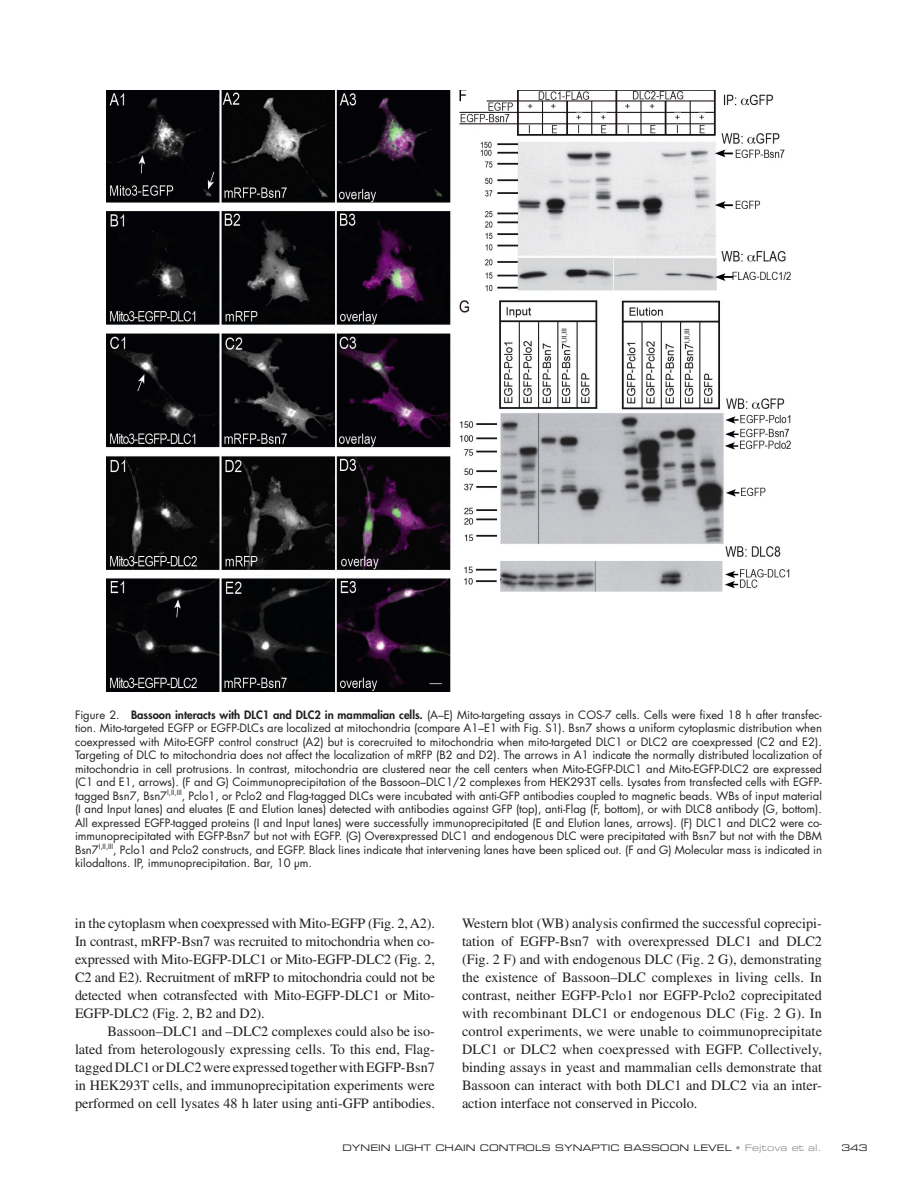
<style>
.page{position:relative;width:918px;height:1188px;background:#fff}
.page>*{position:absolute;margin:0;border:0;box-sizing:border-box;transform-origin:0 0}
.t1{font:14.25px/18px "Times LT Std";color:#231f20;text-align:justify}
.t2{font:11.25px/13.5px "Futura Std";color:#231f20;text-align:justify}
.t3{font:9px "Eurostile LT Std Ex 2";color:#231f20}
.s1{font-weight:800}
.s2{color:#949698}
</style>
<div class="page">
<img style="left:107px;top:90px;width:683px;height:602px">
<p class="t2" style="left:75px;top:708px;width:749px">Figure 2. <span class="s1">Bassoon interacts with DLC1 and DLC2 in mammalian cells.</span> (A–E) Mito-targeting assays in COS-7 cells. Cells were fixed 18 h after transfec&shy;tion. Mito-targeted EGFP or EGFP-DLCs are localized at mitochondria (compare A1–E1 with Fig. S1). Bsn7 shows a uniform cytoplasmic distribution when coexpressed with Mito-EGFP control construct (A2) but is corecruited to mitochondria when mito-targeted DLC1 or DLC2 are coexpressed (C2 and E2).<br>Targeting of DLC to mitochondria does not affect the localization of mRFP (B2 and D2). The arrows in A1 indicate the normally distributed localization of mitochondria in cell protrusions. In contrast, mitochondria are clustered near the cell centers when Mito-EGFP-DLC1 and Mito-EGFP-DLC2 are expressed (C1 and E1, arrows). (F and G) Coimmunoprecipitation of the Bassoon–DLC1/2 complexes from HEK293T cells. Lysates from transfected cells with EGFP&shy;tagged Bsn7, Bsn7<sup>I,II,III</sup>, Pclo1, or Pclo2 and Flag-tagged DLCs were incubated with anti-GFP antibodies coupled to magnetic beads. WBs of input material (I and Input lanes) and eluates (E and Elution lanes) detected with antibodies against GFP (top), anti-Flag (F, bottom), or with DLC8 antibody (G, bottom).<br>All expressed EGFP-tagged proteins (I and Input lanes) were successfully immunoprecipitated (E and Elution lanes, arrows). (F) DLC1 and DLC2 were co&shy;immunoprecipitated with EGFP-Bsn7 but not with EGFP. (G) Overexpressed DLC1 and endogenous DLC were precipitated with Bsn7 but not with the DBM Bsn7<sup>I,II,III</sup>, Pclo1 and Pclo2 constructs, and EGFP. Black lines indicate that intervening lanes have been spliced out. (F and G) Molecular mass is indicated in kilodaltons. IP, immunoprecipitation. Bar, 10 µm.</p>
<p class="t1" style="left:75px;top:914px;width:362px">in the cytoplasm when coexpressed with Mito-EGFP (Fig. 2, A2).<br>In contrast, mRFP-Bsn7 was recruited to mitochondria when co&shy;expressed with Mito-EGFP-DLC1 or Mito-EGFP-DLC2 (Fig. 2, C2 and E2). Recruitment of mRFP to mitochondria could not be detected when cotransfected with Mito-EGFP-DLC1 or Mito-EGFP-DLC2 (Fig. 2, B2 and D2).</p>
<p class="t1" style="left:75px;top:1022px;width:362px;text-indent:32px">Bassoon–DLC1 and –DLC2 complexes could also be iso&shy;lated from heterologously expressing cells. To this end, Flag&shy;tagged DLC1 or DLC2 were expressed together with EGFP-Bsn7 in HEK293T cells, and immunoprecipitation experiments were performed on cell lysates 48 h later using anti-GFP antibodies.</p>
<p class="t1" style="left:462px;top:914px;width:362px">Western blot (WB) analysis confirmed the successful coprecipi&shy;tation of EGFP-Bsn7 with overexpressed DLC1 and DLC2 (Fig. 2 F) and with endogenous DLC (Fig. 2 G), demonstrating the existence of Bassoon–DLC complexes in living cells. In contrast, neither EGFP-Pclo1 nor EGFP-Pclo2 coprecipitated with recombinant DLC1 or endogenous DLC (Fig. 2 G). In control experiments, we were unable to coimmunoprecipitate DLC1 or DLC2 when coexpressed with EGFP. Collectively, binding assays in yeast and mammalian cells demonstrate that Bassoon can interact with both DLC1 and DLC2 via an inter&shy;action interface not conserved in Piccolo.</p>
<p class="t3" style="left:342px;top:1142px;width:481px">DYNEIN LIGHT CHAIN CONTROLS SYNAPTIC BASSOON LEVEL <span class="s2">• Fejtova et al.</span></p>
<p class="t3" style="left:842px;top:1142px;width:28px">343</p>
</div>
